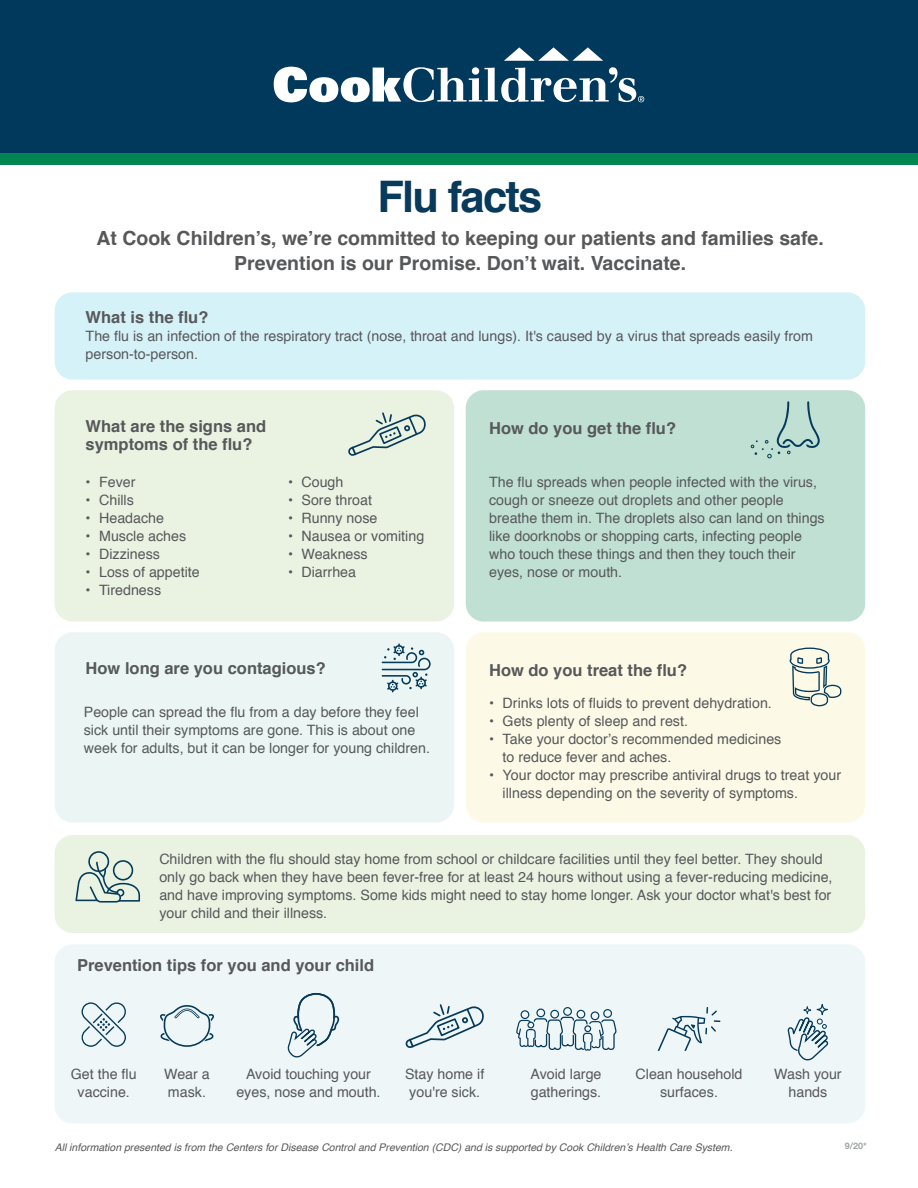
<style>
.page{position:relative;width:918px;height:1188px;background:#fff}
.page>*{position:absolute;margin:0;border:0;box-sizing:border-box;transform-origin:0 0}
.t1{font:700 43.5px "Helvetica";letter-spacing:-.04em;color:#083a5c}
.t2{font:700 19.5px/25.5px "Helvetica";color:#57585a;text-align:center}
.t3{font:700 16.5px/18px "Helvetica";color:#57585a}
.t4{font:14.25px/18px "Helvetica";color:#57585a}
.t5{font:italic 10.5px "Helvetica";color:#57585a}
.t6{font:700 9px "Helvetica Neue LT Std";color:#535759}
</style>
<div class="page">
<div style="left:55px;top:292px;width:810px;height:88px;background:#d6f2f9;border-radius:18px"></div>
<div style="left:55px;top:390px;width:399px;height:232px;background:#eaf3e2;border-radius:18px"></div>
<div style="left:466px;top:390px;width:399px;height:232px;background:#c0e0d4;border-radius:18px"></div>
<div style="left:0;top:0;width:918px;height:153px;background:#00395c"></div>
<svg style="left:504px;top:47px;width:99px;height:14px"></svg>
<svg style="left:274px;top:67px;width:370px;height:35px"></svg>
<div style="left:0;top:153px;width:918px;height:11px;background:#008553"></div>
<div style="left:55px;top:632px;width:399px;height:191px;background:#ebf6f4;border-radius:18px"></div>
<div style="left:55px;top:835px;width:810px;height:98px;background:#eaf3e2;border-radius:18px"></div>
<div style="left:55px;top:944px;width:810px;height:180px;background:#eef6f8;border-radius:18px"></div>
<div style="left:466px;top:632px;width:399px;height:191px;background:#fcfae7;border-radius:18px"></div>
<svg style="left:348px;top:412px;width:78px;height:44px"></svg>
<svg style="left:751px;top:401px;width:69px;height:57px"></svg>
<svg style="left:790px;top:648px;width:51px;height:58px"></svg>
<svg style="left:382px;top:643px;width:49px;height:49px"></svg>
<svg style="left:75px;top:851px;width:65px;height:52px"></svg>
<svg style="left:82px;top:1002px;width:44px;height:45px"></svg>
<svg style="left:160px;top:1005px;width:54px;height:42px"></svg>
<svg style="left:288px;top:992px;width:52px;height:66px"></svg>
<svg style="left:405px;top:1004px;width:79px;height:44px"></svg>
<svg style="left:658px;top:1007px;width:62px;height:44px"></svg>
<div style="left:803px;top:1006px;width:8px;height:8px;border:1px solid #073b5a;border-radius:50%"></div>
<div style="left:817px;top:1004px;width:11px;height:11px;border:1px solid #073b5a;border-radius:50%"></div>
<svg style="left:787px;top:1017px;width:42px;height:44px"></svg>
<svg style="left:516px;top:1007px;width:101px;height:44px"></svg>
<h1 class="t1" style="left:377px;top:162px;width:166px">Flu facts</h1>
<h2 class="t2" style="left:96px;top:225px;width:729px">At Cook Children’s, we’re committed to keeping our patients and families safe.<br>Prevention is our Promise. Don’t wait. Vaccinate.</h2>
<p class="t3" style="left:86px;top:308px;width:124px">What is the flu?</p>
<p class="t4" style="left:86px;top:327px;width:729px">The flu is an infection of the respiratory tract (nose, throat and lungs). It's caused by a virus that spreads easily from person-to-person.</p>
<p class="t3" style="left:86px;top:418px;width:182px">What are the signs and symptoms of the flu?</p>
<p class="t3" style="left:489px;top:420px;width:189px">How do you get the flu?</p>
<p class="t4" style="left:86px;top:473px;width:51px">• Fever</p>
<p class="t4" style="left:86px;top:491px;width:50px">• Chills</p>
<p class="t4" style="left:86px;top:509px;width:80px">• Headache</p>
<p class="t4" style="left:86px;top:527px;width:102px">• Muscle aches</p>
<p class="t4" style="left:86px;top:545px;width:76px">• Dizziness</p>
<p class="t4" style="left:86px;top:563px;width:116px">• Loss of appetite</p>
<p class="t4" style="left:86px;top:581px;width:77px">• Tiredness</p>
<p class="t4" style="left:288px;top:473px;width:57px">• Cough</p>
<p class="t4" style="left:288px;top:491px;width:85px">• Sore throat</p>
<p class="t4" style="left:288px;top:509px;width:91px">• Runny nose</p>
<p class="t4" style="left:288px;top:527px;width:138px">• Nausea or vomiting</p>
<p class="t4" style="left:288px;top:545px;width:81px">• Weakness</p>
<p class="t4" style="left:288px;top:563px;width:70px">• Diarrhea</p>
<p class="t3" style="left:86px;top:660px;width:242px">How long are you contagious?</p>
<p class="t4" style="left:84px;top:703px;width:348px">People can spread the flu from a day before they feel sick until their symptoms are gone. This is about one week for adults, but it can be longer for young children.</p>
<p class="t4" style="left:489px;top:473px;width:337px">The flu spreads when people infected with the virus, cough or sneeze out droplets and other people breathe them in. The droplets also can land on things like doorknobs or shopping carts, infecting people who touch these things and then they touch their eyes, nose or mouth.</p>
<p class="t3" style="left:489px;top:662px;width:200px">How do you treat the flu?</p>
<p class="t4" style="left:489px;top:695px;width:284px">• Drinks lots of fluids to prevent dehydration.</p>
<p class="t4" style="left:489px;top:713px;width:200px">• Gets plenty of sleep and rest.</p>
<p class="t4" style="left:503px;top:731px;width:280px;text-indent:-14px">• Take your doctor’s recommended medicines to reduce fever and aches.</p>
<p class="t4" style="left:503px;top:767px;width:340px;text-indent:-14px">• Your doctor may prescribe antiviral drugs to treat your illness depending on the severity of symptoms.</p>
<p class="t4" style="left:159px;top:850px;width:675px">Children with the flu should stay home from school or childcare facilities until they feel better. They should only go back when they have been fever-free for at least 24 hours without using a fever-reducing medicine, and have improving symptoms. Some kids might need to stay home longer. Ask your doctor what's best for your child and their illness.</p>
<p class="t3" style="left:77px;top:956px;width:299px">Prevention tips for you and your child</p>
<p class="t4" style="left:71px;top:1065px;width:67px;text-align:center">Get the flu vaccine.</p>
<p class="t4" style="left:164px;top:1065px;width:47px">Wear a mask.</p>
<p class="t4" style="left:236px;top:1065px;width:146px;text-align:center">Avoid touching your eyes, nose and mouth.</p>
<p class="t4" style="left:405px;top:1065px;width:81px">Stay home if you're sick.</p>
<p class="t4" style="left:531px;top:1065px;width:73px">Avoid large gatherings.</p>
<p class="t4" style="left:636px;top:1065px;width:108px;text-align:center">Clean household surfaces.</p>
<p class="t4" style="left:774px;top:1065px;width:69px;text-align:center">Wash your hands</p>
<p class="t5" style="left:55px;top:1139px;width:679px">All information presented is from the Centers for Disease Control and Prevention (CDC) and is supported by Cook Children’s Health Care System.</p>
<p class="t6" style="left:845px;top:1141px;width:24px">9/20*</p>
</div>
